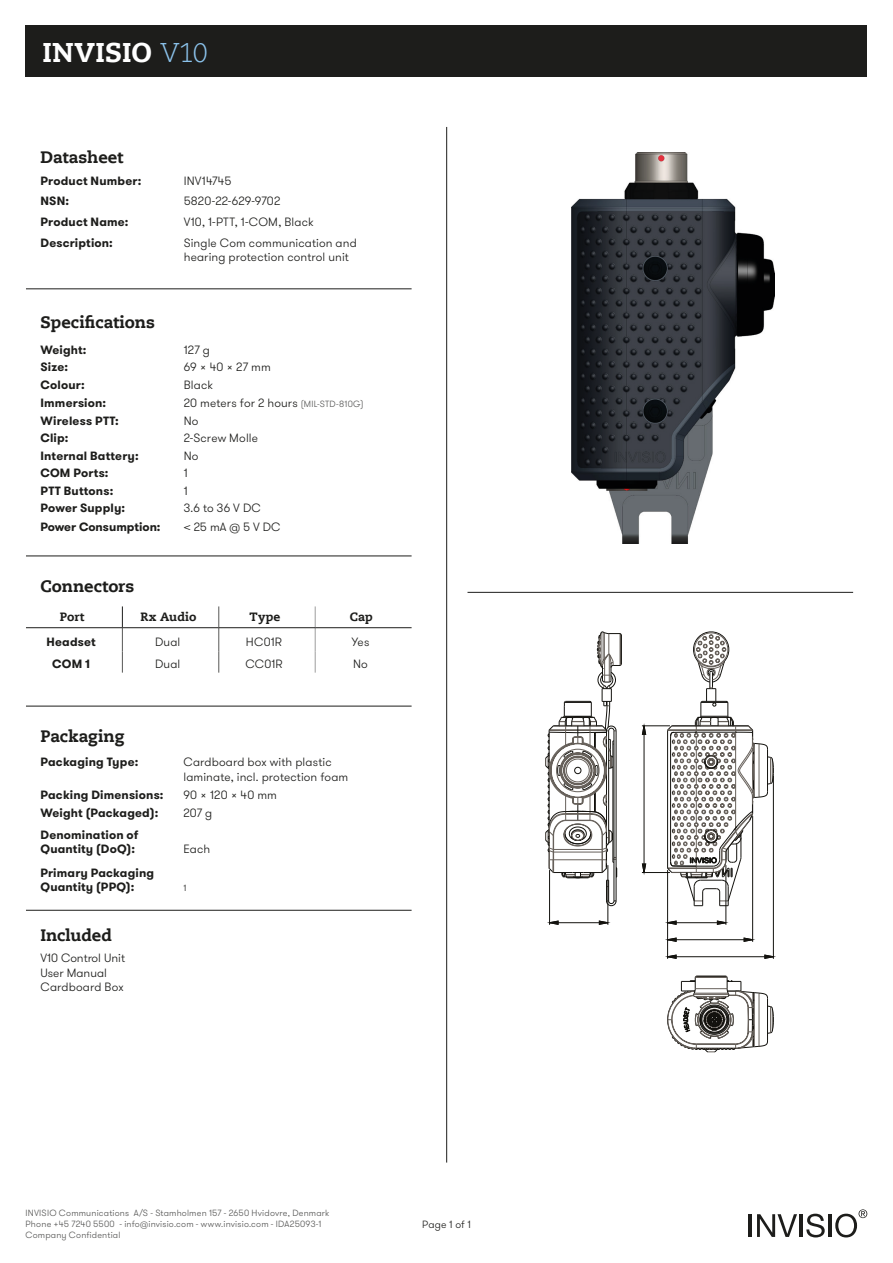
<style>
.page{position:relative;width:893px;height:1263px;background:#fff}
.page>*{position:absolute;margin:0;border:0;box-sizing:border-box;transform-origin:0 0}
.t1{font:800 27px "Caecilia LT Std";letter-spacing:.01em;color:#fff}
.t2{font:800 16.5px "Caecilia LT Std";letter-spacing:-.005em;color:#1d1d1b}
.t3{font:300 12px/14.4px "GT Walsheim";letter-spacing:.01em;color:#1d1d1b}
.t4{font:700 12px/14.4px "GT Walsheim";letter-spacing:.015em;color:#1d1d1b}
.t5{font:800 12px "Caecilia LT Std";letter-spacing:.01em;color:#1d1d1b}
.t6{font:300 10.5px "GT Walsheim";letter-spacing:.015em;color:#1d1d1b}
.t7{font:300 9px/10.8px "GT Walsheim";letter-spacing:.02em;color:#575756}
.t8{font:300 9px "GT Walsheim";color:#1d1d1b}
.s1{font-weight:300;color:#8bc2eb}
.s2{font-size:9px;color:#575756}
</style>
<div class="page">
<img style="left:572px;top:153px;width:202px;height:390px">
<svg style="left:641px;top:631px;width:133px;height:422px"></svg>
<svg style="left:547px;top:631px;width:75px;height:124px"></svg>
<svg style="left:545px;top:755px;width:173px;height:294px"></svg>
<hr style="left:467px;top:592px;width:386px;height:1px;background:#1d1d1b">
<hr style="left:749px;top:1214px;width:3px;height:23px;background:#1d1d1b">
<svg style="left:757px;top:1214px;width:40px;height:23px"></svg>
<hr style="left:800px;top:1214px;width:3px;height:23px;background:#1d1d1b">
<svg style="left:806px;top:1214px;width:19px;height:23px"></svg>
<hr style="left:828px;top:1214px;width:3px;height:23px;background:#1d1d1b">
<svg style="left:835px;top:1209px;width:32px;height:28px"></svg>
<div style="left:26px;top:26px;width:841px;height:51px;background:#1d1d1b"></div>
<hr style="left:446px;top:127px;width:1px;height:1035px;background:#1d1d1b">
<hr style="left:26px;top:910px;width:386px;height:1px;background:#1d1d1b">
<hr style="left:26px;top:706px;width:386px;height:1px;background:#1d1d1b">
<hr style="left:26px;top:627px;width:96px;height:1px;background:#1d1d1b">
<hr style="left:122px;top:627px;width:97px;height:1px;background:#1d1d1b">
<svg style="left:122px;top:606px;width:1px;height:67px"></svg>
<svg style="left:219px;top:606px;width:1px;height:67px"></svg>
<svg style="left:315px;top:606px;width:1px;height:67px"></svg>
<hr style="left:219px;top:627px;width:96px;height:1px;background:#1d1d1b">
<hr style="left:315px;top:627px;width:97px;height:1px;background:#1d1d1b">
<hr style="left:26px;top:289px;width:386px;height:1px;background:#1d1d1b">
<hr style="left:26px;top:556px;width:386px;height:1px;background:#1d1d1b">
<h1 class="t1" style="left:43px;top:35px;width:167px">INVISIO <span class="s1">V10</span></h1>
<h2 class="t2" style="left:40px;top:147px;width:84px">Datasheet</h2>
<p class="t4" style="left:40px;top:174px;width:102px">Product Number:</p>
<p class="t3" style="left:184px;top:174px;width:49px">INV14745</p>
<p class="t4" style="left:40px;top:193px;width:30px">NSN:</p>
<p class="t3" style="left:184px;top:194px;width:98px">5820-22-629-9702</p>
<p class="t4" style="left:40px;top:215px;width:90px">Product Name:</p>
<p class="t3" style="left:184px;top:215px;width:131px">V10, 1-PTT, 1-COM, Black</p>
<p class="t4" style="left:40px;top:236px;width:74px">Description:</p>
<p class="t3" style="left:184px;top:236px;width:174px;line-height:13.5px">Single Com communication and hearing protection control unit</p>
<h2 class="t2" style="left:40px;top:312px;width:116px">Specifications</h2>
<p class="t4" style="left:40px;top:343px;width:48px">Weight:</p>
<p class="t3" style="left:184px;top:343px;width:28px">127 g</p>
<p class="t4" style="left:40px;top:360px;width:29px">Size:</p>
<p class="t3" style="left:184px;top:360px;width:89px">69 x 40 x 27 mm</p>
<p class="t4" style="left:40px;top:377px;width:46px">Colour:</p>
<p class="t3" style="left:184px;top:378px;width:31px">Black</p>
<p class="t4" style="left:40px;top:395px;width:67px">Immersion:</p>
<p class="t3" style="left:184px;top:396px;width:181px">20 meters for 2 hours <span class="s2">(MIL-STD-810G)</span></p>
<p class="t4" style="left:40px;top:414px;width:80px">Wireless PTT:</p>
<p class="t3" style="left:184px;top:414px;width:16px">No</p>
<p class="t4" style="left:40px;top:431px;width:30px">Clip:</p>
<p class="t3" style="left:184px;top:431px;width:76px">2-Screw Molle</p>
<p class="t4" style="left:40px;top:448px;width:100px">Internal Battery:</p>
<p class="t3" style="left:184px;top:449px;width:16px">No</p>
<p class="t4" style="left:40px;top:466px;width:70px">COM Ports:</p>
<p class="t3" style="left:184px;top:466px;width:5px">1</p>
<p class="t4" style="left:40px;top:483px;width:74px">PTT Buttons:</p>
<p class="t3" style="left:184px;top:483px;width:5px">1</p>
<p class="t4" style="left:40px;top:501px;width:86px">Power Supply:</p>
<p class="t3" style="left:184px;top:501px;width:79px">3.6 to 36 V DC</p>
<p class="t4" style="left:40px;top:519px;width:122px">Power Consumption:</p>
<p class="t3" style="left:184px;top:520px;width:98px">&lt; 25 mA @ 5 V DC</p>
<h2 class="t2" style="left:40px;top:576px;width:95px">Connectors</h2>
<p class="t5" style="left:60px;top:609px;width:26px">Port</p>
<p class="t5" style="left:140px;top:609px;width:58px">Rx Audio</p>
<p class="t5" style="left:249px;top:609px;width:33px">Type</p>
<p class="t5" style="left:350px;top:609px;width:25px">Cap</p>
<p class="t4" style="left:47px;top:634px;width:51px">Headset</p>
<p class="t3" style="left:155px;top:635px;width:27px">Dual</p>
<p class="t3" style="left:246px;top:635px;width:38px">HC01R</p>
<p class="t3" style="left:351px;top:635px;width:19px">Yes</p>
<p class="t4" style="left:52px;top:657px;width:39px">COM 1</p>
<p class="t3" style="left:155px;top:657px;width:27px">Dual</p>
<p class="t3" style="left:245px;top:657px;width:39px">CC01R</p>
<p class="t3" style="left:353px;top:657px;width:16px">No</p>
<h2 class="t2" style="left:40px;top:726px;width:85px">Packaging</h2>
<p class="t4" style="left:40px;top:755px;width:99px">Packaging Type:</p>
<p class="t3" style="left:184px;top:755px;width:166px">Cardboard box with plastic laminate, incl. protection foam</p>
<p class="t4" style="left:40px;top:787px;width:125px">Packing Dimensions:</p>
<p class="t3" style="left:184px;top:788px;width:95px">90 x 120 x 40 mm</p>
<p class="t4" style="left:40px;top:806px;width:119px">Weight (Packaged):</p>
<p class="t3" style="left:184px;top:806px;width:30px">207 g</p>
<p class="t4" style="left:40px;top:827px;width:99px">Denomination of<br>Quantity (DoQ):</p>
<p class="t3" style="left:184px;top:842px;width:28px">Each</p>
<p class="t4" style="left:40px;top:865px;width:115px">Primary Packaging<br>Quantity (PPQ):</p>
<h2 class="t2" style="left:40px;top:924px;width:73px">Included</h2>
<p class="t3" style="left:40px;top:951px;width:86px">V10 Control Unit<br>User Manual<br>Cardboard Box</p>
<p class="t8" style="left:184px;top:882px;width:4px">1</p>
<p class="t7" style="left:26px;top:1208px;width:305px">INVISIO Communications A/S - Stamholmen 157 - 2650 Hvidovre, Denmark<br>Phone +45 7240 5500 - info@invisio.com - www.invisio.com - IDA25093-1<br>Company Confidential</p>
<p class="t6" style="left:422px;top:1218px;width:50px">Page 1 of 1</p>
</div>
